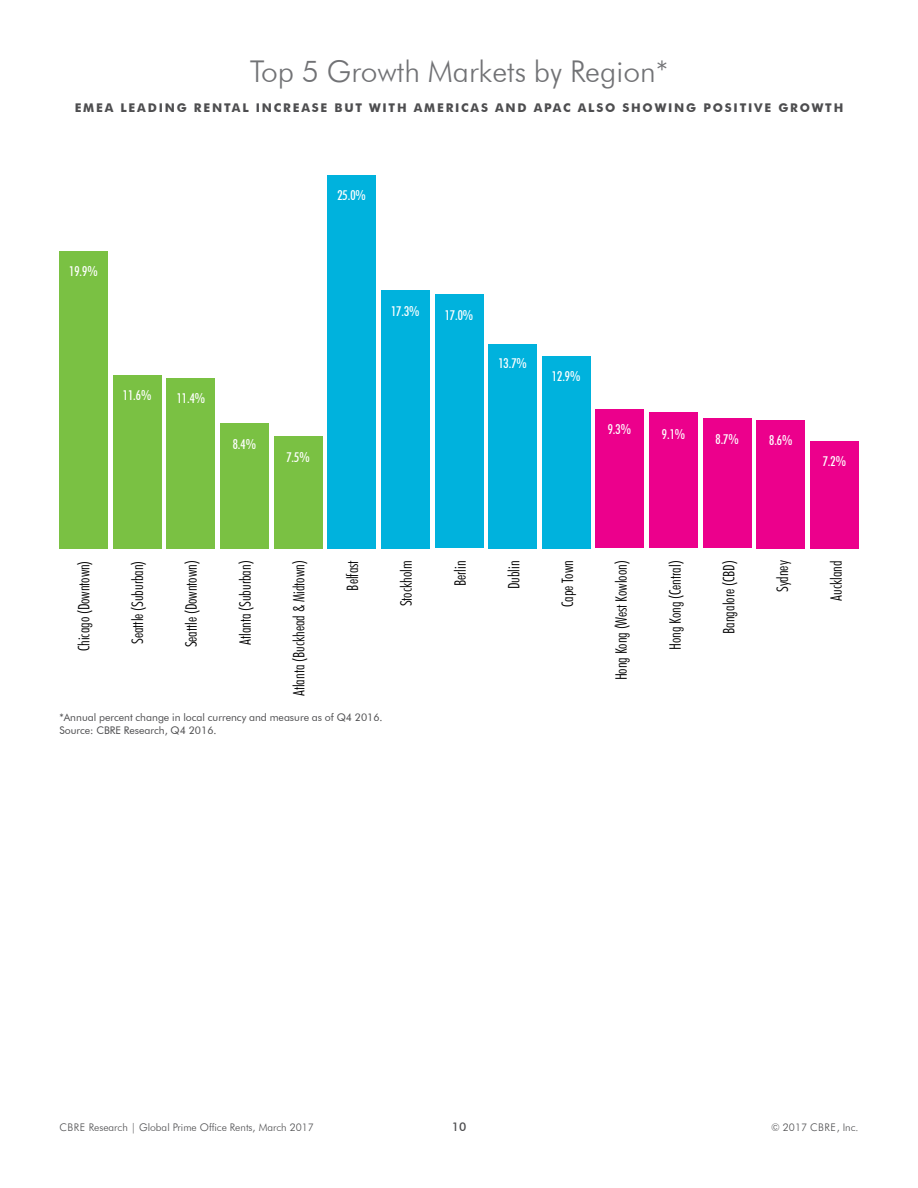
<style>
.page{position:relative;width:918px;height:1188px;background:#fff}
.page>*{position:absolute;margin:0;border:0;box-sizing:border-box;transform-origin:0 0}
.t1{font:300 30px "Futura BT";color:#717275}
.t2{font:300 condensed 15.75px "Futura BT";color:#000}
.t3{font:500 condensed 13.5px "Futura BT";color:#fff}
.t4{font:700 12px "Futura BT";letter-spacing:.15em;color:#4d4d4f}
.t5{font:500 12px "Futura BT";color:#4d4d4f}
.t6{font:10.5px/13.5px "Futura BT";color:#4d4d4f}
.t7{font:300 10.5px "Futura BT";color:#4d4d4f}
</style>
<div class="page">
<div style="left:810px;top:441px;width:49px;height:107px;background:#ec008c"></div>
<div style="left:757px;top:420px;width:48px;height:128px;background:#ec008c"></div>
<div style="left:703px;top:418px;width:48px;height:130px;background:#ec008c"></div>
<div style="left:649px;top:413px;width:49px;height:135px;background:#ec008c"></div>
<div style="left:596px;top:410px;width:48px;height:138px;background:#ec008c"></div>
<div style="left:542px;top:356px;width:48px;height:192px;background:#00b2dd"></div>
<div style="left:489px;top:344px;width:48px;height:204px;background:#00b2dd"></div>
<div style="left:435px;top:294px;width:48px;height:254px;background:#00b2dd"></div>
<div style="left:381px;top:290px;width:48px;height:258px;background:#00b2dd"></div>
<div style="left:328px;top:175px;width:48px;height:373px;background:#00b2dd"></div>
<div style="left:274px;top:436px;width:48px;height:112px;background:#7ac143"></div>
<div style="left:220px;top:423px;width:49px;height:125px;background:#7ac143"></div>
<div style="left:167px;top:378px;width:48px;height:170px;background:#7ac143"></div>
<div style="left:113px;top:375px;width:48px;height:173px;background:#7ac143"></div>
<div style="left:59px;top:251px;width:49px;height:297px;background:#7ac143"></div>
<h1 class="t1" style="left:250px;top:53px;width:420px">Top 5 Growth Markets by Region*</h1>
<p class="t4" style="left:75px;top:101px;width:770px">EMEA LEADING RENTAL INCREASE BUT WITH AMERICAS AND APAC ALSO SHOWING POSITIVE GROWTH</p>
<p class="t3" style="left:69px;top:263px;width:30px">19.9%</p>
<p class="t3" style="left:123px;top:387px;width:30px">11.6%</p>
<p class="t3" style="left:177px;top:390px;width:30px">11.4%</p>
<p class="t3" style="left:233px;top:436px;width:25px">8.4%</p>
<p class="t3" style="left:337px;top:187px;width:30px">25.0%</p>
<p class="t3" style="left:286px;top:449px;width:25px">7.5%</p>
<p class="t3" style="left:391px;top:303px;width:30px">17.3%</p>
<p class="t3" style="left:445px;top:307px;width:30px">17.0%</p>
<p class="t3" style="left:498px;top:355px;width:30px">13.7%</p>
<p class="t3" style="left:552px;top:368px;width:30px">12.9%</p>
<p class="t3" style="left:608px;top:421px;width:25px">9.3%</p>
<p class="t3" style="left:662px;top:426px;width:25px">9.1%</p>
<p class="t3" style="left:716px;top:431px;width:25px">8.7%</p>
<p class="t3" style="left:769px;top:432px;width:25px">8.6%</p>
<p class="t3" style="left:823px;top:453px;width:25px">7.2%</p>
<p class="t2" style="left:182px;top:647px;width:88px;rotate:-90deg">Seattle (Downtown)</p>
<p class="t2" style="left:343px;top:591px;width:32px;rotate:-90deg">Belfast</p>
<p class="t2" style="left:504px;top:589px;width:30px;rotate:-90deg">Dublin</p>
<p class="t2" style="left:666px;top:650px;width:91px;rotate:-90deg">Hong Kong (Central)</p>
<p class="t2" style="left:827px;top:601px;width:42px;rotate:-90deg">Auckland</p>
<p class="t2" style="left:289px;top:696px;width:137px;rotate:-90deg">Atlanta (Buckhead &amp; Midtown)</p>
<p class="t2" style="left:612px;top:680px;width:121px;rotate:-90deg">Hong Kong (West Kowloon)</p>
<p class="t2" style="left:773px;top:592px;width:33px;rotate:-90deg">Sydney</p>
<p class="t2" style="left:128px;top:644px;width:85px;rotate:-90deg">Seattle (Suburban)</p>
<p class="t2" style="left:451px;top:586px;width:27px;rotate:-90deg">Berlin</p>
<p class="t2" style="left:236px;top:645px;width:86px;rotate:-90deg">Atlanta (Suburban)</p>
<p class="t2" style="left:558px;top:607px;width:48px;rotate:-90deg">Cape Town</p>
<p class="t2" style="left:719px;top:634px;width:75px;rotate:-90deg">Bangalore (CBD)</p>
<p class="t2" style="left:74px;top:651px;width:92px;rotate:-90deg">Chicago (Downtown)</p>
<p class="t2" style="left:397px;top:606px;width:47px;rotate:-90deg">Stockholm</p>
<p class="t6" style="left:59px;top:710px;width:325px">*Annual percent change in local currency and measure as of Q4 2016.<br>Source: CBRE Research, Q4 2016.</p>
<p class="t7" style="left:59px;top:1121px;width:256px">CBRE Research | Global Prime Office Rents, March 2017</p>
<p class="t5" style="left:452px;top:1119px;width:16px">10</p>
<p class="t7" style="left:771px;top:1121px;width:89px">© 2017 CBRE, Inc.</p>
</div>
